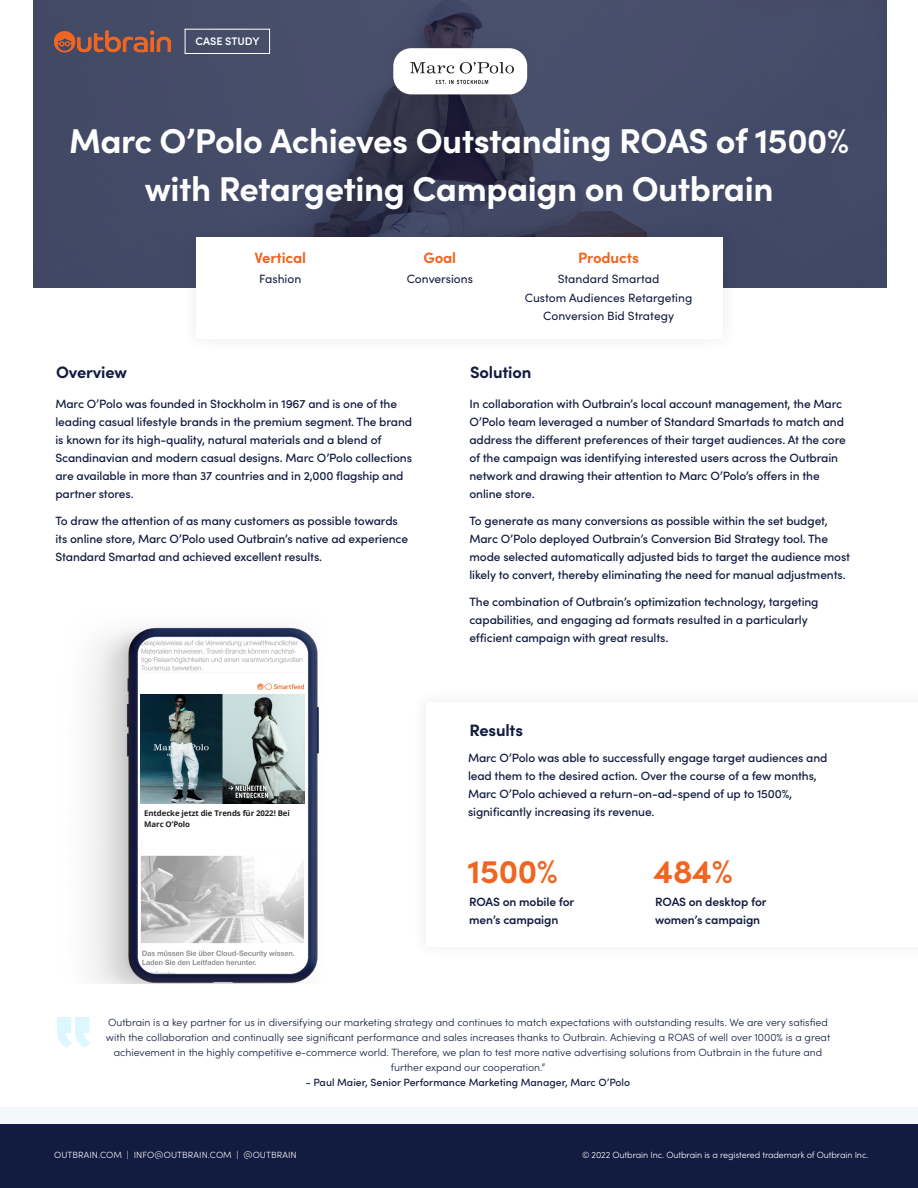
<style>
.page{position:relative;width:918px;height:1188px;background:#fff}
.page>*{position:absolute;margin:0;border:0;box-sizing:border-box;transform-origin:0 0}
.BODY_COPY_AFTER_HEAD{font:700 34.5px/48px "Sofia Pro";letter-spacing:-.01em;color:#fff;text-align:center}
.t1{font:700 33px "Sofia Pro";letter-spacing:-.01em;color:#ef6622}
.t2{font:700 16.5px "Sofia Pro";letter-spacing:-.01em;color:#121b40}
.t3{font:700 15px "Sofia Pro";letter-spacing:-.01em;color:#ef6622}
.t4{font:500 12px/18px "Sofia Pro";letter-spacing:-.01em;color:#121b40}
.t5{font:12px "Sofia Pro";color:#121b40}
.t6{font:600 12px/18px "Sofia Pro";letter-spacing:-.01em;color:#121b40}
.t7{font:600 10.95px "Sofia Pro";color:#fff}
.t8{font:300 10.5px/15px "Sofia Pro";color:#121b40;text-align:center}
.t9{font:500 10.5px "Sofia Pro";color:#121b40}
.t10{font:300 9px "Sofia Pro";letter-spacing:-.01em;color:#fff}
.t11{font:300 9px "Sofia Pro";letter-spacing:.01em;color:#fff}
.t12{font:700 7.8px "Open Sans";letter-spacing:-.01em;color:#231f20}
</style>
<div class="page">
<div style="left:0;top:1123px;width:918px;height:65px;background:#121b40"></div>
<svg style="left:33px;top:0;width:853px;height:288px;background:#424864"></svg>
<div style="left:185px;top:29px;width:85px;height:25px;border:1px solid #fff"></div>
<svg style="left:54px;top:30px;width:117px;height:22px;background:#8a5549"></svg>
<div style="left:181px;top:222px;width:557px;height:131px;background:#231f20;opacity:.1"></div>
<div style="left:196px;top:237px;width:526px;height:101px;background:#fff"></div>
<div style="left:0;top:1107px;width:918px;height:16px;background:#f3f8fa"></div>
<div style="left:378px;top:33px;width:164px;height:77px;background:#231f20;opacity:.1"></div>
<svg style="left:57px;top:1017px;width:33px;height:31px"></svg>
<img style="left:395px;top:38px;width:134px;height:70px">
<img style="left:90px;top:627px;width:229px;height:356px">
<p class="t7" style="left:196px;top:33px;width:65px">CASE STUDY</p>
<p class="BODY_COPY_AFTER_HEAD" style="left:69px;top:114px;width:782px">Marc O’Polo Achieves Outstanding ROAS of 1500% with Retargeting Campaign on Outbrain</p>
<p class="t3" style="left:255px;top:246px;width:53px">Vertical</p>
<p class="t5" style="left:259px;top:270px;width:43px">Fashion</p>
<p class="t3" style="left:424px;top:246px;width:34px">Goal</p>
<p class="t3" style="left:578px;top:246px;width:62px">Products</p>
<p class="t5" style="left:407px;top:270px;width:68px">Conversions</p>
<p class="t5" style="left:558px;top:270px;width:103px">Standard Smartad</p>
<p class="t5" style="left:525px;top:289px;width:169px">Custom Audiences Retargeting</p>
<p class="t5" style="left:543px;top:307px;width:132px">Conversion Bid Strategy</p>
<p class="t2" style="left:56px;top:359px;width:72px">Overview</p>
<p class="t2" style="left:470px;top:359px;width:63px">Solution</p>
<p class="t4" style="left:55px;top:394px;width:358px">Marc O’Polo was founded in Stockholm in 1967 and is one of the leading casual lifestyle brands in the premium segment. The brand is known for its high-quality, natural materials and a blend of Scandinavian and modern casual designs. Marc O’Polo collections are available in more than 37 countries and in 2,000 flagship and partner stores.</p>
<p class="t4" style="left:55px;top:511px;width:354px">To draw the attention of as many customers as possible towards its online store, Marc O’Polo used Outbrain’s native ad experience<br>Standard Smartad and achieved excellent results.</p>
<p class="t4" style="left:469px;top:394px;width:378px">In collaboration with Outbrain’s local account management, the Marc O’Polo team leveraged a number of Standard Smartads to match and address the different preferences of their target audiences. At the core of the campaign was identifying interested users across the Outbrain network and drawing their attention to Marc O’Polo’s offers in the online store.</p>
<p class="t4" style="left:469px;top:511px;width:382px">To generate as many conversions as possible within the set budget, Marc O’Polo deployed Outbrain’s Conversion Bid Strategy tool. The mode selected automatically adjusted bids to target the audience most likely to convert, thereby eliminating the need for manual adjustments.</p>
<p class="t4" style="left:469px;top:592px;width:351px">The combination of Outbrain’s optimization technology, targeting capabilities, and engaging ad formats resulted in a particularly efficient campaign with great results.</p>
<p class="t2" style="left:469px;top:717px;width:55px">Results</p>
<p class="t4" style="left:468px;top:748px;width:361px">Marc O’Polo was able to successfully engage target audiences and lead them to the desired action. Over the course of a few months,<br>Marc O’Polo achieved a return-on-ad-spend of up to 1500%,</p>
<p class="t12" style="left:144px;top:808px;width:147px">Entdecke jetzt die Trends für 2022! Bei</p>
<p class="t4" style="left:468px;top:802px;width:188px">significantly increasing its revenue.</p>
<p class="t12" style="left:144px;top:819px;width:47px">Marc O’Polo</p>
<p class="t1" style="left:468px;top:846px;width:92px">1500%</p>
<p class="t1" style="left:654px;top:846px;width:81px">484%</p>
<p class="t6" style="left:469px;top:892px;width:107px">ROAS on mobile for men’s campaign</p>
<p class="t6" style="left:655px;top:892px;width:113px">ROAS on desktop for women’s campaign</p>
<p class="t8" style="left:106px;top:1015px;width:726px">Outbrain is a key partner for us in diversifying our marketing strategy and continues to match expectations with outstanding results. We are very satisfied with the collaboration and continually see significant performance and sales increases thanks to Outbrain. Achieving a ROAS of well over 1000% is a great achievement in the highly competitive e-commerce world. Therefore, we plan to test more native advertising solutions from Outbrain in the future and further expand our cooperation.”</p>
<p class="t9" style="left:306px;top:1075px;width:326px">- Paul Maier, Senior Performance Marketing Manager, Marc O’Polo</p>
<p class="t11" style="left:54px;top:1148px;width:244px">OUTBRAIN.COM | INFO@OUTBRAIN.COM | @OUTBRAIN</p>
<p class="t10" style="left:582px;top:1148px;width:288px">© 2022 Outbrain Inc. Outbrain is a registered trademark of Outbrain Inc.</p>
</div>
